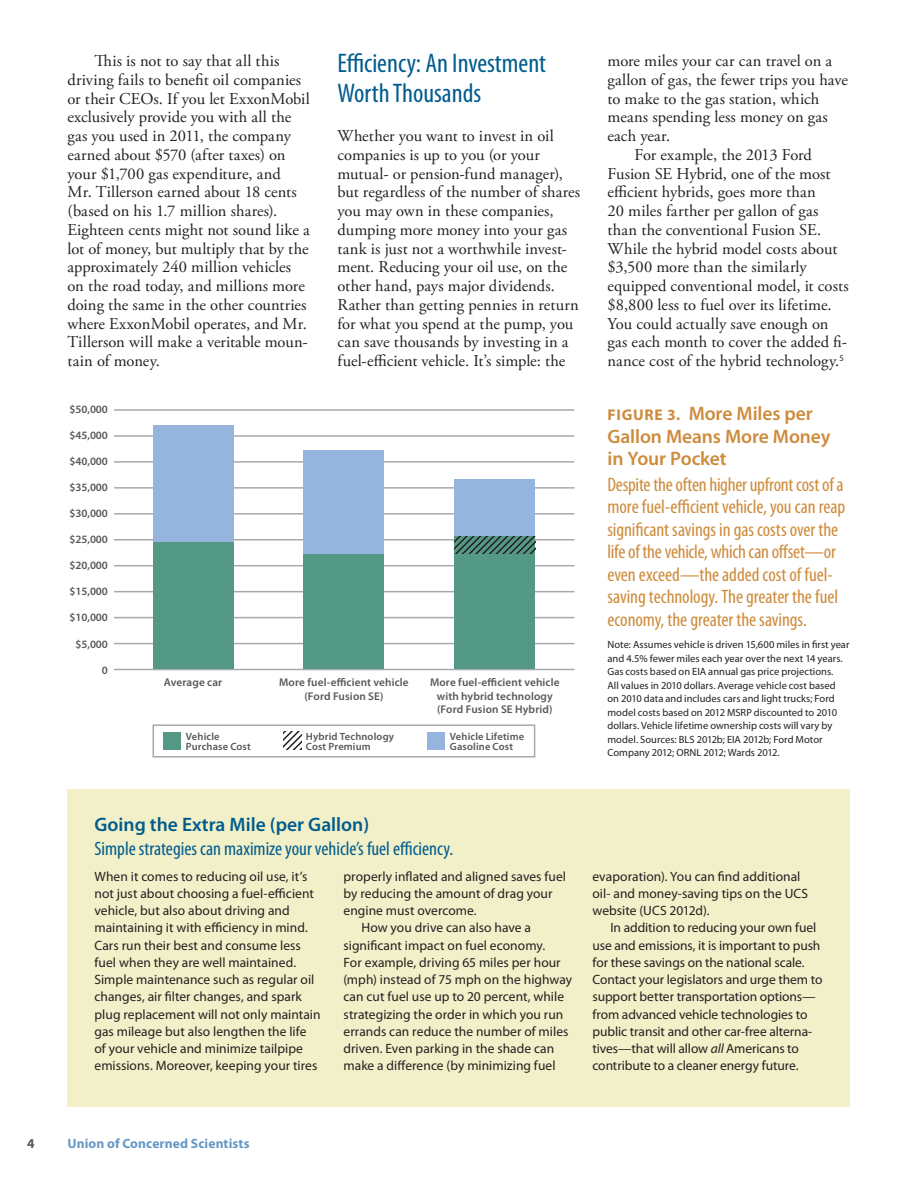
<style>
.page{position:relative;width:918px;height:1188px;background:#fff}
.page>*{position:absolute;margin:0;border:0;box-sizing:border-box;transform-origin:0 0}
.b_head{font:condensed 27px/30px "Myriad Pro";color:#015c8d}
.figure_caption{font:condensed 19.5px/22.5px "Myriad Pro";letter-spacing:-.005em;color:#ce8b3c}
.box_lede{font:condensed 19.5px "Myriad Pro";color:#015c8d}
.figure_title{font:600 19.5px/22.5px "Myriad Pro";letter-spacing:-.005em;color:#ce8b3c}
.box_head{font:600 19.5px "Myriad Pro";color:#015c8d}
.text_following{font:16.5px/18.8px "Adobe Garamond Pro";letter-spacing:.005em;color:#231f20}
.text_full_sb{font:16.5px/18.8px "Adobe Garamond Pro";letter-spacing:.005em;color:#231f20}
.box_text_following{font:13.5px/17.2px "Myriad Pro";color:#231f20}
.box_text_first{font:13.5px/17.2px "Myriad Pro";letter-spacing:.005em;color:#231f20}
.t1{font:700 13.5px "Myriad Pro";letter-spacing:.01em;color:#6698c6}
.t2{font:700 13.5px "Myriad Pro";color:#57585a}
.figure_label{font:600 11.25px/13.5px "Myriad Pro";letter-spacing:.01em;color:#57585a;text-align:center}
.a_head{font:600 11.25px "Myriad Pro";letter-spacing:-.005em;color:#57585a}
.source{font:10.5px/13.5px "Myriad Pro";color:#231f20}
.figure_label-2{font:600 10.5px/10.5px "Myriad Pro";letter-spacing:.015em;color:#57585a}
.s1{font-weight:700;font-size:15.6px}
.s2{font-style:italic}
</style>
<div class="page">
<div style="left:68px;top:789px;width:782px;height:318px;background:#f1f0c9"></div>
<hr style="left:114px;top:669px;width:461px;height:1px;background:#a8a9ad">
<hr style="left:114px;top:617px;width:461px;height:1px;background:#a8a9ad">
<hr style="left:114px;top:565px;width:461px;height:1px;background:#a8a9ad">
<hr style="left:114px;top:513px;width:461px;height:2px;background:#a8a9ad">
<hr style="left:114px;top:461px;width:461px;height:2px;background:#a8a9ad">
<hr style="left:114px;top:409px;width:461px;height:2px;background:#a8a9ad">
<hr style="left:114px;top:435px;width:461px;height:2px;background:#a8a9ad">
<hr style="left:114px;top:487px;width:461px;height:2px;background:#a8a9ad">
<hr style="left:114px;top:539px;width:461px;height:2px;background:#a8a9ad">
<hr style="left:114px;top:591px;width:461px;height:1px;background:#a8a9ad">
<hr style="left:114px;top:643px;width:461px;height:1px;background:#a8a9ad">
<div style="left:303px;top:450px;width:81px;height:104px;background:#95b5de"></div>
<div style="left:454px;top:479px;width:81px;height:58px;background:#95b5de"></div>
<div style="left:153px;top:425px;width:81px;height:118px;background:#95b5de"></div>
<div style="left:303px;top:554px;width:81px;height:115px;background:#549985"></div>
<div style="left:454px;top:537px;width:81px;height:132px;background:#549985"></div>
<div style="left:153px;top:543px;width:81px;height:126px;background:#549985"></div>
<svg style="left:454px;top:537px;width:81px;height:17px"></svg>
<div style="left:153px;top:724px;width:382px;height:34px;background:#fff;border:2px solid #a8a9ad"></div>
<svg style="left:283px;top:732px;width:18px;height:18px"></svg>
<div style="left:163px;top:732px;width:18px;height:18px;background:#549985"></div>
<div style="left:427px;top:732px;width:18px;height:18px;background:#95b5de"></div>
<p class="text_following" style="left:68px;top:52px;width:244px;text-indent:27px">This is not to say that all this driving fails to benefit oil companies or their CEOs. If you let ExxonMobil exclusively provide you with all the gas you used in 2011, the company earned about $570 (after taxes) on your $1,700 gas expenditure, and<br>Mr. Tillerson earned about 18 cents (based on his 1.7 million shares).<br>Eighteen cents might not sound like a lot of money, but multiply that by the approximately 240 million vehicles on the road today, and millions more doing the same in the other countries where ExxonMobil operates, and Mr.<br>Tillerson will make a veritable moun&shy;tain of money.</p>
<p class="a_head" style="left:70px;top:402px;width:40px">$50,000</p>
<p class="a_head" style="left:70px;top:428px;width:40px">$45,000</p>
<p class="a_head" style="left:70px;top:454px;width:40px">$40,000</p>
<p class="a_head" style="left:70px;top:480px;width:40px">$35,000</p>
<p class="a_head" style="left:70px;top:506px;width:40px">$30,000</p>
<p class="a_head" style="left:70px;top:532px;width:40px">$25,000</p>
<p class="a_head" style="left:70px;top:558px;width:40px">$20,000</p>
<p class="a_head" style="left:70px;top:584px;width:40px">$15,000</p>
<p class="a_head" style="left:70px;top:611px;width:40px">$10,000</p>
<p class="a_head" style="left:75px;top:637px;width:34px">$5,000</p>
<p class="a_head" style="left:102px;top:663px;width:8px">0</p>
<p class="b_head" style="left:338px;top:48px;width:210px">Efficiency: An Investment<br>Worth Thousands</p>
<p class="text_full_sb" style="left:338px;top:127px;width:244px">Whether you want to invest in oil companies is up to you (or your mutual- or pension-fund manager), but regardless of the number of shares you may own in these companies, dumping more money into your gas tank is just not a worthwhile invest&shy;ment. Reducing your oil use, on the other hand, pays major dividends.<br>Rather than getting pennies in return for what you spend at the pump, you can save thousands by investing in a fuel-efficient vehicle. It’s simple: the</p>
<p class="figure_label" style="left:164px;top:675px;width:60px">Average car</p>
<p class="figure_label" style="left:279px;top:675px;width:131px">More fuel-efficient vehicle (Ford Fusion SE)</p>
<p class="figure_label" style="left:430px;top:675px;width:131px">More fuel-efficient vehicle with hybrid technology (Ford Fusion SE Hybrid)</p>
<p class="figure_label-2" style="left:186px;top:731px;width:67px">Vehicle<br>Purchase Cost</p>
<p class="figure_label-2" style="left:450px;top:731px;width:76px">Vehicle Lifetime<br>Gasoline Cost</p>
<p class="figure_label-2" style="left:306px;top:731px;width:90px">Hybrid Technology<br>Cost Premium</p>
<p class="text_full_sb" style="left:608px;top:52px;width:242px">more miles your car can travel on a gallon of gas, the fewer trips you have to make to the gas station, which means spending less money on gas each year.</p>
<p class="text_following" style="left:608px;top:146px;width:243px;text-indent:27px">For example, the 2013 Ford Fusion SE Hybrid, one of the most efficient hybrids, goes more than<br>20 miles farther per gallon of gas than the conventional Fusion SE.<br>While the hybrid model costs about $3,500 more than the similarly equipped conventional model, it costs $8,800 less to fuel over its lifetime.<br>You could actually save enough on gas each month to cover the added fi&shy;nance cost of the hybrid technology.<sup>5</sup></p>
<p class="figure_title" style="left:608px;top:402px;width:224px"><span class="s1">FIGURE 3.</span> More Miles per<br>Gallon Means More Money in Your Pocket</p>
<p class="figure_caption" style="left:608px;top:473px;width:239px">Despite the often higher upfront cost of a more fuel-efficient vehicle, you can reap significant savings in gas costs over the life of the vehicle, which can offset—or even exceed—the added cost of fuel&shy;saving technology. The greater the fuel economy, the greater the savings.</p>
<p class="source" style="left:608px;top:638px;width:243px">Note: Assumes vehicle is driven 15,600 miles in first year and 4.5% fewer miles each year over the next 14 years.<br>Gas costs based on EIA annual gas price projections.<br>All values in 2010 dollars. Average vehicle cost based on 2010 data and includes cars and light trucks; Ford model costs based on 2012 MSRP discounted to 2010 dollars. Vehicle lifetime ownership costs will vary by model. Sources: BLS 2012b; EIA 2012b; Ford Motor Company 2012; ORNL 2012; Wards 2012.</p>
<p class="box_head" style="left:94px;top:812px;width:276px">Going the Extra Mile (per Gallon)</p>
<p class="box_lede" style="left:94px;top:836px;width:360px">Simple strategies can maximize your vehicle’s fuel efficiency.</p>
<p class="box_text_first" style="left:94px;top:867px;width:228px">When it comes to reducing oil use, it’s not just about choosing a fuel-efficient vehicle, but also about driving and maintaining it with efficiency in mind.<br>Cars run their best and consume less fuel when they are well maintained.<br>Simple maintenance such as regular oil changes, air filter changes, and spark plug replacement will not only maintain gas mileage but also lengthen the life of your vehicle and minimize tailpipe emissions. Moreover, keeping your tires</p>
<p class="box_text_first" style="left:344px;top:867px;width:224px">properly inflated and aligned saves fuel by reducing the amount of drag your engine must overcome.</p>
<p class="box_text_following" style="left:344px;top:919px;width:230px;text-indent:18px">How you drive can also have a significant impact on fuel economy.<br>For example, driving 65 miles per hour (mph) instead of 75 mph on the highway can cut fuel use up to 20 percent, while strategizing the order in which you run errands can reduce the number of miles driven. Even parking in the shade can make a difference (by minimizing fuel</p>
<p class="box_text_following" style="left:592px;top:867px;width:217px">evaporation). You can find additional oil- and money-saving tips on the UCS website (UCS 2012d).</p>
<p class="box_text_following" style="left:592px;top:919px;width:231px;text-indent:18px">In addition to reducing your own fuel use and emissions, it is important to push for these savings on the national scale.<br>Contact your legislators and urge them to support better transportation options— from advanced vehicle technologies to public transit and other car-free alterna&shy;tives—that will allow <span class="s2">all</span> Americans to contribute to a cleaner energy future.</p>
<p class="t2" style="left:27px;top:1134px;width:9px">4</p>
<p class="t1" style="left:68px;top:1134px;width:184px">Union of Concerned Scientists</p>
</div>
